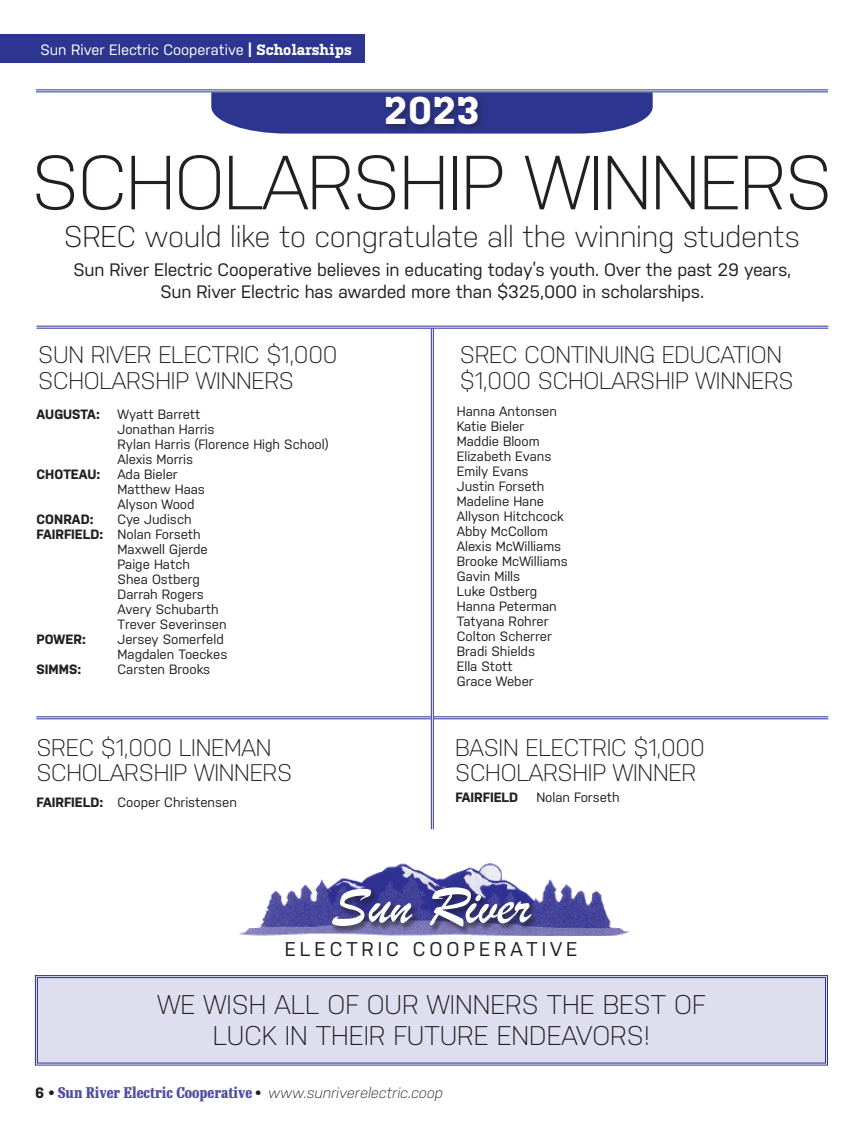
<style>
.page{position:relative;width:864px;height:1134px;background:#fff}
.page>*{position:absolute;margin:0;border:0;box-sizing:border-box;transform-origin:0 0}
.Headline{font:300 76.5px "Nudista";letter-spacing:-.02em;color:#231f20}
.t1{font:57.75px "Brush Script";color:#fff}
.Body_Copy_RePublic_r{font:700 38.7px "Kulturista";color:#fff}
.Dek{font:300 30px "Nudista";letter-spacing:-.01em;color:#231f20}
.Dek-2{font:300 27px/31.5px "Nudista";color:#231f20;text-align:center}
.Dek-3{font:300 24px/25.5px "Nudista";letter-spacing:-.01em;color:#231f20}
.t2{font:19.8px "Nudista";letter-spacing:.2em;color:#231f20}
.Dek-4{font:18px/22.5px "Nudista";letter-spacing:-.01em;color:#231f20;text-align:center}
.t3{font:700 15px "Re Public Cond";color:#4f4ea0}
.Running_Head{font:15px "Nudista";color:#fff}
.Sun_River_Scholarshi{font:13.5px "Nudista";color:#231f20}
.Sun_River_Scholarshi-2{font:700 13.5px "Nudista";color:#231f20}
.Photo_Cutline{font:13.5px "Nudista";color:#231f20}
.Photo_Cutline-2{font:700 13.5px "Nudista";color:#231f20}
.s1{font-family:"Kulturista";font-weight:700}
.s2{font-weight:700}
.s3{font-family:"Nudista";color:#231f20}
.s4{font-family:"Nudista";font-weight:300;font-style:italic;color:#231f20}
</style>
<div class="page">
<div style="left:0;top:35px;width:365px;height:28px;background:#2c3590"></div>
<svg style="left:211px;top:92px;width:442px;height:42px;background:#3c4598"></svg>
<div style="left:384px;top:94px;width:101px;height:37px;background:#231f20;opacity:.35"></div>
<hr style="left:36px;top:89px;width:792px;height:1px;background:#2c3590">
<hr style="left:36px;top:91px;width:792px;height:1px;background:#2c3590">
<div style="left:34px;top:975px;width:794px;height:91px;background:#dfdeef"></div>
<div style="left:37px;top:977px;width:789px;height:87px;border:1px solid #2c3590"></div>
<img style="left:239px;top:863px;width:391px;height:73px">
<div style="left:331px;top:886px;width:207px;height:48px;background:#231f20;opacity:.5"></div>
<hr style="left:37px;top:326px;width:791px;height:1px;background:#2c3590">
<hr style="left:37px;top:328px;width:791px;height:1px;background:#2c3590">
<hr style="left:431px;top:329px;width:1px;height:500px;background:#2c3590">
<hr style="left:433px;top:329px;width:1px;height:500px;background:#2c3590">
<hr style="left:36px;top:716px;width:395px;height:1px;background:#2c3590">
<hr style="left:36px;top:718px;width:395px;height:1px;background:#2c3590">
<hr style="left:434px;top:716px;width:394px;height:1px;background:#2c3590">
<hr style="left:434px;top:718px;width:394px;height:1px;background:#2c3590">
<p class="Running_Head" style="left:40px;top:41px;width:313px">Sun River Electric Cooperative <span class="s1">| Scholarships</span></p>
<p class="Body_Copy_RePublic_r" style="left:384px;top:88px;width:98px">2023</p>
<p class="Headline" style="left:31px;top:139px;width:803px">SCHOLARSHIP WINNERS</p>
<p class="Dek" style="left:64px;top:219px;width:738px">SREC would like to congratulate all the winning students</p>
<p class="Dek-4" style="left:73px;top:258px;width:719px">Sun River Electric Cooperative believes in educating today’s youth. Over the past 29 years,<br>Sun River Electric has awarded more than $325,000 in scholarships.</p>
<p class="Dek-3" style="left:38px;top:342px;width:301px">SUN RIVER ELECTRIC $1,000<br>SCHOLARSHIP WINNERS</p>
<p class="Sun_River_Scholarshi-2" style="left:37px;top:406px;width:65px">AUGUSTA:</p>
<p class="Sun_River_Scholarshi" style="left:118px;top:406px;width:85px">Wyatt Barrett</p>
<p class="Sun_River_Scholarshi" style="left:118px;top:421px;width:99px">Jonathan Harris</p>
<p class="Sun_River_Scholarshi" style="left:118px;top:436px;width:213px">Rylan Harris (Florence High School)</p>
<p class="Sun_River_Scholarshi" style="left:118px;top:451px;width:77px">Alexis Morris</p>
<p class="Sun_River_Scholarshi-2" style="left:37px;top:466px;width:65px">CHOTEAU:</p>
<p class="Sun_River_Scholarshi" style="left:118px;top:466px;width:62px">Ada Bieler</p>
<p class="Sun_River_Scholarshi" style="left:118px;top:481px;width:89px">Matthew Haas</p>
<p class="Sun_River_Scholarshi" style="left:118px;top:496px;width:79px">Alyson Wood</p>
<p class="Sun_River_Scholarshi-2" style="left:37px;top:511px;width:59px">CONRAD:</p>
<p class="Sun_River_Scholarshi" style="left:118px;top:511px;width:76px">Cye Judisch</p>
<p class="Sun_River_Scholarshi" style="left:37px;top:526px;width:166px"><span class="s2">FAIRFIELD:</span> Nolan Forseth</p>
<p class="Sun_River_Scholarshi" style="left:118px;top:541px;width:92px">Maxwell Gjerde</p>
<p class="Sun_River_Scholarshi" style="left:118px;top:556px;width:74px">Paige Hatch</p>
<p class="Sun_River_Scholarshi" style="left:118px;top:571px;width:84px">Shea Ostberg</p>
<p class="Sun_River_Scholarshi" style="left:118px;top:586px;width:88px">Darrah Rogers</p>
<p class="Sun_River_Scholarshi" style="left:118px;top:601px;width:103px">Avery Schubarth</p>
<p class="Sun_River_Scholarshi" style="left:118px;top:616px;width:111px">Trever Severinsen</p>
<p class="Sun_River_Scholarshi-2" style="left:37px;top:631px;width:51px">POWER:</p>
<p class="Sun_River_Scholarshi" style="left:118px;top:631px;width:108px">Jersey Somerfeld</p>
<p class="Sun_River_Scholarshi" style="left:118px;top:646px;width:111px">Magdalen Toeckes</p>
<p class="Sun_River_Scholarshi-2" style="left:37px;top:661px;width:46px">SIMMS:</p>
<p class="Sun_River_Scholarshi" style="left:118px;top:661px;width:94px">Carsten Brooks</p>
<p class="Dek-3" style="left:460px;top:342px;width:324px">SREC CONTINUING EDUCATION</p>
<p class="Dek-3" style="left:460px;top:367px;width:335px">$1,000 SCHOLARSHIP WINNERS</p>
<p class="Sun_River_Scholarshi" style="left:457px;top:403px;width:102px">Hanna Antonsen</p>
<p class="Sun_River_Scholarshi" style="left:457px;top:418px;width:69px">Katie Bieler</p>
<p class="Sun_River_Scholarshi" style="left:457px;top:433px;width:84px">Maddie Bloom</p>
<p class="Sun_River_Scholarshi" style="left:457px;top:448px;width:96px">Elizabeth Evans</p>
<p class="Sun_River_Scholarshi" style="left:457px;top:463px;width:73px">Emily Evans</p>
<p class="Sun_River_Scholarshi" style="left:457px;top:478px;width:89px">Justin Forseth</p>
<p class="Sun_River_Scholarshi" style="left:457px;top:493px;width:89px">Madeline Hane</p>
<p class="Sun_River_Scholarshi" style="left:457px;top:508px;width:108px">Allyson Hitchcock</p>
<p class="Sun_River_Scholarshi" style="left:457px;top:523px;width:93px">Abby McCollom</p>
<p class="Sun_River_Scholarshi" style="left:457px;top:538px;width:106px">Alexis McWilliams</p>
<p class="Sun_River_Scholarshi" style="left:457px;top:553px;width:112px">Brooke McWilliams</p>
<p class="Sun_River_Scholarshi" style="left:457px;top:568px;width:65px">Gavin Mills</p>
<p class="Sun_River_Scholarshi" style="left:457px;top:583px;width:82px">Luke Ostberg</p>
<p class="Sun_River_Scholarshi" style="left:457px;top:598px;width:101px">Hanna Peterman</p>
<p class="Sun_River_Scholarshi" style="left:457px;top:613px;width:93px">Tatyana Rohrer</p>
<p class="Sun_River_Scholarshi" style="left:457px;top:628px;width:97px">Colton Scherrer</p>
<p class="Sun_River_Scholarshi" style="left:457px;top:643px;width:80px">Bradi Shields</p>
<p class="Sun_River_Scholarshi" style="left:457px;top:658px;width:58px">Ella Stott</p>
<p class="Sun_River_Scholarshi" style="left:457px;top:673px;width:78px">Grace Weber</p>
<p class="Dek-3" style="left:36px;top:735px;width:257px">SREC $1,000 LINEMAN<br>SCHOLARSHIP WINNERS</p>
<p class="Dek-3" style="left:455px;top:734px;width:251px">BASIN ELECTRIC $1,000<br>SCHOLARSHIP WINNER</p>
<p class="Photo_Cutline-2" style="left:455px;top:790px;width:64px">FAIRFIELD</p>
<p class="Photo_Cutline" style="left:536px;top:790px;width:85px">Nolan Forseth</p>
<p class="Sun_River_Scholarshi" style="left:37px;top:794px;width:202px"><span class="s2">FAIRFIELD:</span> Cooper Christensen</p>
<p class="t1" style="left:331px;top:870px;width:201px">Sun River</p>
<p class="t2" style="left:285px;top:938px;width:294px">ELECTRIC COOPERATIVE</p>
<p class="Dek-2" style="left:158px;top:988px;width:549px">WE WISH ALL OF OUR WINNERS THE BEST OF<br>LUCK IN THEIR FUTURE ENDEAVORS!</p>
<p class="t3" style="left:35px;top:1084px;width:409px"><span class="s3">6 •</span> Sun River Electric Cooperative <span class="s3">•</span> <span class="s4">www.sunriverelectric.coop</span></p>
</div>
